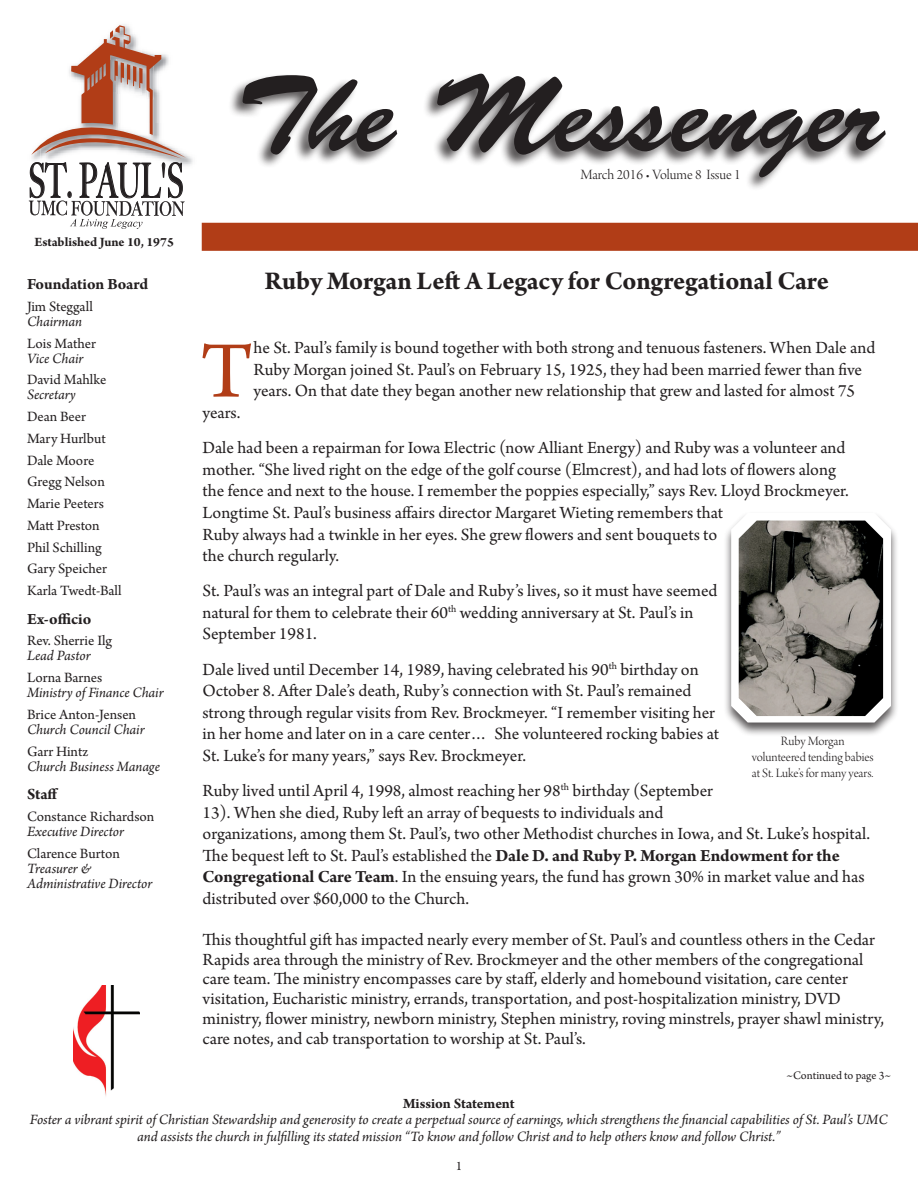
<style>
.page{position:relative;width:918px;height:1188px;background:#fff}
.page>*{position:absolute;margin:0;border:0;box-sizing:border-box;transform-origin:0 0}
.t1{font:108px "Brush Script Std";color:#231f20}
.body{font:84.3px "Arno Pro";color:#b13d17}
.t2{font:500 47.55px "Big Caslon";color:#231f20;scale:.59 1}
.story_header{font:700 27px "Arno Pro";letter-spacing:-.005em;color:#231f20}
.No_Spacing{font:18px/21.6px "Arno Pro";color:#231f20}
.body-2{font:18px/21.6px "Arno Pro";color:#231f20}
.t3{font:700 16.5px "Arno Pro";letter-spacing:-.005em;color:#231f20}
.t4{font:italic 15px/15px "Arno Pro";letter-spacing:-.005em;color:#231f20}
.t5{font:15px "Arno Pro";letter-spacing:-.005em;color:#231f20}
.t6{font:15px "Arno Pro Light Display";color:#231f20}
.t7{font:700 15px "Arno Pro";letter-spacing:-.005em;color:#231f20}
.t8{font:13.5px/16.2px "Arno Pro Light Display";letter-spacing:-.005em;color:#231f20;text-align:center}
.t9{font:700 13.5px "Arno Pro";color:#231f20}
.body-3{font:13.5px "Arno Pro";color:#231f20}
.t10{font:12px "Arno Pro";letter-spacing:-.005em;color:#231f20}
.s1{font-weight:700}
</style>
<div class="page">
<div style="left:229px;top:73px;width:657px;height:118px;background:#231f20;opacity:.75"></div>
<img style="left:186px;top:154px;width:6px;height:12px">
<svg style="left:29px;top:25px;width:157px;height:204px"></svg>
<img style="left:73px;top:986px;width:66px;height:110px">
<div style="left:202px;top:223px;width:716px;height:28px;background:#b13d17"></div>
<div style="left:723px;top:512px;width:176px;height:225px;background:#231f20;opacity:.75"></div>
<svg style="left:727px;top:512px;width:168px;height:214px"></svg>
<img style="left:739px;top:521px;width:144px;height:195px">
<p class="t2" style="left:28px;top:153px;width:265px">ST. PAUL'S</p>
<p class="t9" style="left:35px;top:234px;width:141px">Established June 10, 1975</p>
<p class="t3" style="left:27px;top:274px;width:123px">Foundation Board</p>
<p class="t5" style="left:27px;top:298px;width:67px">Jim Steggall</p>
<p class="t4" style="left:27px;top:315px;width:57px">Chairman</p>
<p class="t5" style="left:27px;top:334px;width:70px">Lois Mather</p>
<p class="t4" style="left:27px;top:351px;width:58px">Vice Chair</p>
<p class="t5" style="left:27px;top:371px;width:81px">David Mahlke</p>
<p class="t4" style="left:27px;top:388px;width:50px">Secretary</p>
<p class="t5" style="left:27px;top:408px;width:60px">Dean Beer</p>
<p class="t5" style="left:27px;top:430px;width:80px">Mary Hurlbut</p>
<p class="t5" style="left:27px;top:451px;width:69px">Dale Moore</p>
<p class="t5" style="left:27px;top:473px;width:79px">Gregg Nelson</p>
<p class="t5" style="left:27px;top:495px;width:78px">Marie Peeters</p>
<p class="t5" style="left:27px;top:517px;width:74px">Matt Preston</p>
<p class="t5" style="left:27px;top:538px;width:76px">Phil Schilling</p>
<p class="t5" style="left:27px;top:560px;width:81px">Gary Speicher</p>
<p class="t5" style="left:27px;top:582px;width:96px">Karla Twedt-Ball</p>
<p class="t3" style="left:27px;top:609px;width:66px">Ex-officio</p>
<p class="t5" style="left:27px;top:632px;width:87px">Rev. Sherrie Ilg</p>
<p class="t4" style="left:27px;top:649px;width:65px">Lead Pastor</p>
<p class="t5" style="left:27px;top:669px;width:77px">Lorna Barnes</p>
<p class="t4" style="left:27px;top:686px;width:138px">Ministry of Finance Chair</p>
<p class="t5" style="left:27px;top:706px;width:111px">Brice Anton-Jensen</p>
<p class="t4" style="left:27px;top:723px;width:119px">Church Council Chair</p>
<p class="t5" style="left:27px;top:742px;width:63px">Garr Hintz</p>
<p class="t4" style="left:27px;top:759px;width:134px">Church Business Manage</p>
<p class="t3" style="left:27px;top:784px;width:33px">Staff</p>
<p class="t5" style="left:27px;top:808px;width:129px">Constance Richardson</p>
<p class="t4" style="left:27px;top:825px;width:99px">Executive Director</p>
<p class="t5" style="left:27px;top:844px;width:94px">Clarence Burton</p>
<p class="t4" style="left:27px;top:861px;width:127px">Treasurer &amp;<br>Administrative Director</p>
<p class="t1" style="left:236px;top:55px;width:649px">The Messenger</p>
<p class="t6" style="left:581px;top:166px;width:162px">March 2016 • Volume 8 Issue 1</p>
<p class="story_header" style="left:265px;top:266px;width:566px">Ruby Morgan Left A Legacy for Congregational Care</p>
<p class="body" style="left:201px;top:323px;width:54px">T</p>
<p class="body-2" style="left:254px;top:338px;width:623px">he St. Paul’s family is bound together with both strong and tenuous fasteners. When Dale and<br>Ruby Morgan joined St. Paul’s on February 15, 1925, they had been married fewer than five years. On that date they began another new relationship that grew and lasted for almost 75</p>
<p class="body-2" style="left:202px;top:403px;width:39px">years.</p>
<p class="No_Spacing" style="left:202px;top:438px;width:648px">Dale had been a repairman for Iowa Electric (now Alliant Energy) and Ruby was a volunteer and mother. “She lived right on the edge of the golf course (Elmcrest), and had lots of flowers along the fence and next to the house. I remember the poppies especially,” says Rev. Lloyd Brockmeyer.<br>Longtime St. Paul’s business affairs director Margaret Wieting remembers that<br>Ruby always had a twinkle in her eyes. She grew flowers and sent bouquets to<br>the church regularly.</p>
<p class="No_Spacing" style="left:202px;top:581px;width:517px">St. Paul’s was an integral part of Dale and Ruby’s lives, so it must have seemed natural for them to celebrate their 60<sup>th</sup> wedding anniversary at St. Paul’s in<br>September 1981.</p>
<p class="No_Spacing" style="left:202px;top:659px;width:518px">Dale lived until December 14, 1989, having celebrated his 90<sup>th</sup> birthday on October 8. After Dale’s death, Ruby’s connection with St. Paul’s remained strong through regular visits from Rev. Brockmeyer. “I remember visiting her in her home and later on in a care center… She volunteered rocking babies at St. Luke’s for many years,” says Rev. Brockmeyer.</p>
<p class="No_Spacing" style="left:202px;top:781px;width:669px">Ruby lived until April 4, 1998, almost reaching her 98<sup>th</sup> birthday (September<br>13). When she died, Ruby left an array of bequests to individuals and<br>organizations, among them St. Paul’s, two other Methodist churches in Iowa, and St. Luke’s hospital.<br>The bequest left to St. Paul’s established the <span class="s1">Dale D. and Ruby P. Morgan Endowment for the Congregational Care Team</span>. In the ensuing years, the fund has grown 30% in market value and has distributed over $60,000 to the Church.</p>
<p class="No_Spacing" style="left:202px;top:931px;width:683px;line-height:19.8px">This thoughtful gift has impacted nearly every member of St. Paul’s and countless others in the Cedar Rapids area through the ministry of Rev. Brockmeyer and the other members of the congregational care team. The ministry encompasses care by staff, elderly and homebound visitation, care center visitation, Eucharistic ministry, errands, transportation, and post-hospitalization ministry, DVD ministry, flower ministry, newborn ministry, Stephen ministry, roving minstrels, prayer shawl ministry, care notes, and cab transportation to worship at St. Paul’s.</p>
<p class="t8" style="left:752px;top:734px;width:124px">Ruby Morgan<br>volunteered tending babies at St. Luke’s for many years.</p>
<p class="t10" style="left:787px;top:1068px;width:106px">~Continued to page 3~</p>
<p class="t7" style="left:403px;top:1095px;width:113px">Mission Statement</p>
<p class="t4" style="left:30px;top:1112px;width:859px;line-height:16.5px;text-align:center">Foster a vibrant spirit of Christian Stewardship and generosity to create a perpetual source of earnings, which strengthens the financial capabilities of St. Paul’s UMC and assists the church in fulfilling its stated mission “To know and follow Christ and to help others know and follow Christ.”</p>
<p class="body-3" style="left:456px;top:1158px;width:8px">1</p>
</div>
